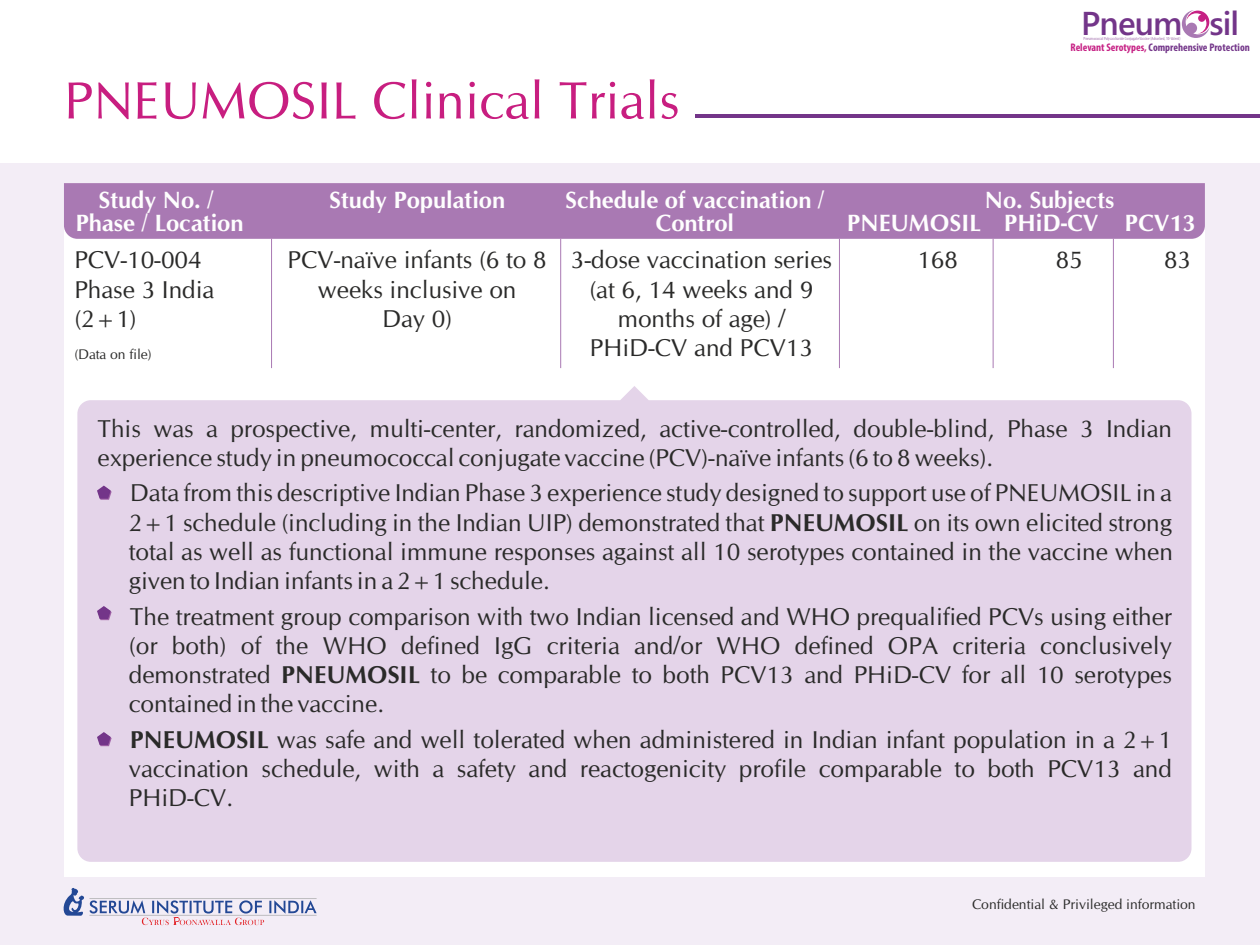
<style>
.page{position:relative;width:1260px;height:945px;background:#fff}
.page>*{position:absolute;margin:0;border:0;box-sizing:border-box;transform-origin:0 0}
.t1{font:52.5px "CG Omega";color:#c81e80}
.t2{font:600 33.07px "Segoe UI";letter-spacing:-.03em;color:#733589}
.t3{font:24.5px/29.2px "CG Omega";color:#2a2a29;text-align:justify}
.t4{font:700 23.62px/22.6px "CG Omega";color:#fefefe;text-align:center}
.t5{font:14px "CG Omega";color:#2a2a29}
.t6{font:700 condensed 11.03px "Myriad Pro";color:#733589}
.t7{font:condensed 4.55px "Myriad Pro";color:#a979b3}
.s1{color:#c62084}
.s2{font-weight:700}
</style>
<div class="page">
<div style="left:0;top:163px;width:1260px;height:782px;background:#f3edf6"></div>
<svg style="left:1182px;top:10px;width:28px;height:28px"></svg>
<svg style="left:63px;top:888px;width:254px;height:37px"></svg>
<hr style="left:695px;top:114px;width:565px;height:4px;background:#733589">
<div style="left:64px;top:183px;width:1141px;height:694px;background:#fff"></div>
<div style="left:77px;top:386px;width:1114px;height:476px;background:#e4d4e9"></div>
<svg style="left:97px;top:486px;width:15px;height:14px"></svg>
<svg style="left:97px;top:606px;width:15px;height:14px"></svg>
<svg style="left:97px;top:732px;width:15px;height:14px"></svg>
<div style="left:64px;top:183px;width:1141px;height:56px;background:#a979b3"></div>
<hr style="left:271px;top:239px;width:1px;height:129px;background:#a979b3">
<hr style="left:560px;top:239px;width:1px;height:129px;background:#a979b3">
<hr style="left:839px;top:239px;width:1px;height:129px;background:#a979b3">
<hr style="left:993px;top:239px;width:1px;height:129px;background:#a979b3">
<hr style="left:1113px;top:239px;width:1px;height:129px;background:#a979b3">
<h1 class="t1" style="left:64px;top:79px;width:617px">PNEUMOSIL Clinical Trials</h1>
<h2 class="t2" style="left:1081px;top:11px;width:159px">Pneum sil</h2>
<p class="t7" style="left:1084px;top:36px;width:98px">Pneumococcal Polysaccharide Conjugate Vaccine (Adsorbed, 10-Valent)</p>
<p class="t6" style="left:1070px;top:43px;width:181px"><span class="s1">Relevant Serotypes,</span> Comprehensive Protection</p>
<p class="t4" style="left:75px;top:190px;width:170px">Study No. /<br>Phase / Location</p>
<p class="t4" style="left:329px;top:190px;width:177px">Study Population</p>
<p class="t4" style="left:565px;top:190px;width:261px">Schedule of vaccination /<br>Control</p>
<p class="t3" style="left:74px;top:247px;width:141px;text-align:left">PCV-10-004<br>Phase 3 India (2+1)</p>
<p class="t4" style="left:847px;top:190px;width:350px;text-align:left;text-indent:138px">No. Subjects<br>PNEUMOSIL PHiD-CV PCV13</p>
<p class="t3" style="left:288px;top:247px;width:261px;text-align:center">PCV-naïve infants (6 to 8 weeks inclusive on<br>Day 0)</p>
<p class="t3" style="left:571px;top:247px;width:263px">3-dose vaccination series</p>
<p class="t3" style="left:917px;top:247px;width:42px">168</p>
<p class="t3" style="left:1056px;top:247px;width:29px">85</p>
<p class="t3" style="left:1164px;top:247px;width:29px">83</p>
<p class="t3" style="left:590px;top:277px;width:225px;text-align:center">(at 6, 14 weeks and 9 months of age) /</p>
<p class="t5" style="left:74px;top:349px;width:79px">(Data on file)</p>
<p class="t3" style="left:590px;top:335px;width:225px">PHiD-CV and PCV13</p>
<p class="t3" style="left:98px;top:416px;width:1076px">This was a prospective, multi-center, randomized, active-controlled, double-blind, Phase 3 Indian experience study in pneumococcal conjugate vaccine (PCV)-naïve infants (6 to 8 weeks).</p>
<p class="t3" style="left:129px;top:480px;width:1046px">Data from this descriptive Indian Phase 3 experience study designed to support use of PNEUMOSIL in a 2+1 schedule (including in the Indian UIP) demonstrated that <span class="s2">PNEUMOSIL</span> on its own elicited strong total as well as functional immune responses against all 10 serotypes contained in the vaccine when given to Indian infants in a 2+1 schedule.</p>
<p class="t3" style="left:129px;top:603px;width:1045px">The treatment group comparison with two Indian licensed and WHO prequalified PCVs using either (or both) of the WHO defined IgG criteria and/or WHO defined OPA criteria conclusively demonstrated <span class="s2">PNEUMOSIL</span> to be comparable to both PCV13 and PHiD-CV for all 10 serotypes contained in the vaccine.</p>
<p class="t3" style="left:129px;top:726px;width:1045px"><span class="s2">PNEUMOSIL</span> was safe and well tolerated when administered in Indian infant population in a 2+1 vaccination schedule, with a safety and reactogenicity profile comparable to both PCV13 and PHiD-CV.</p>
<p class="t5" style="left:972px;top:899px;width:225px">Confidential &amp; Privileged information</p>
</div>
